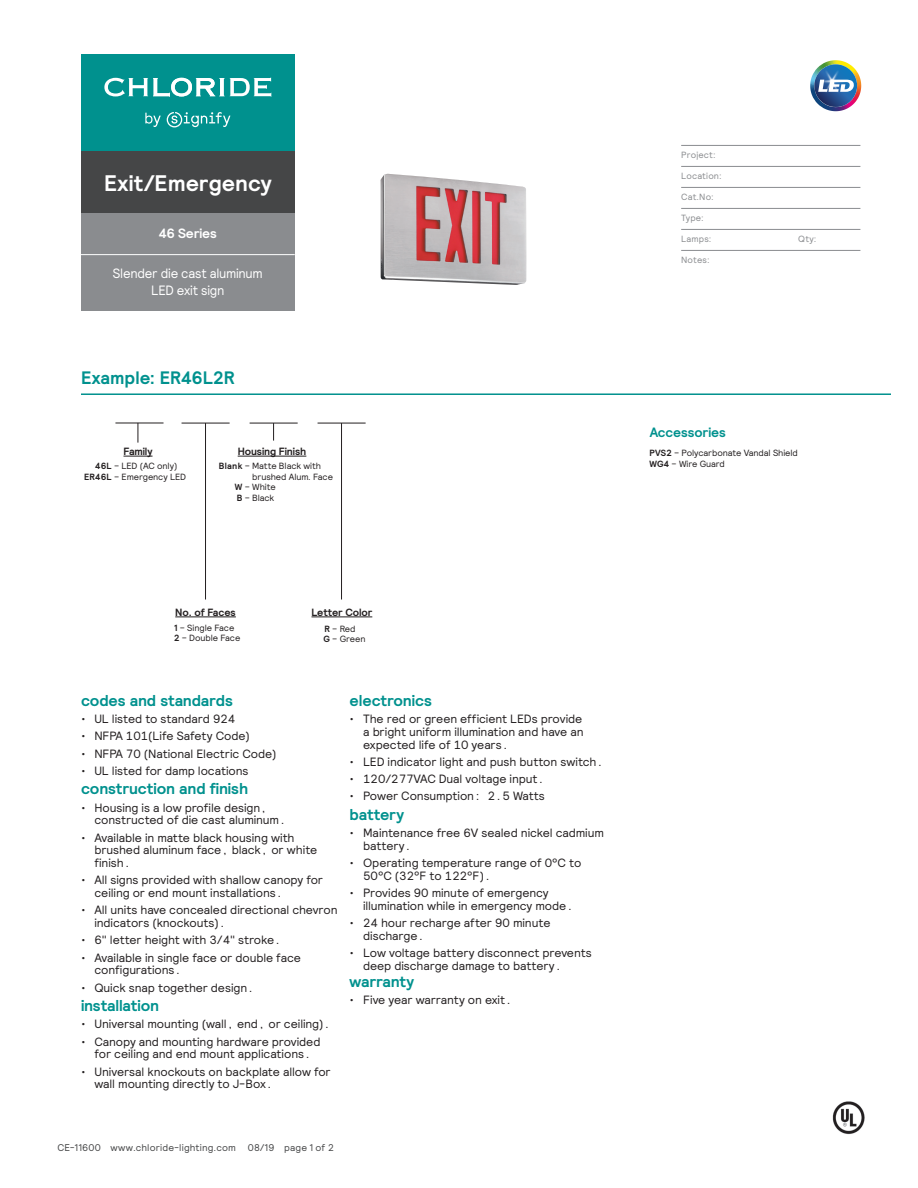
<style>
.page{position:relative;width:918px;height:1188px;background:#fff}
.page>*{position:absolute;margin:0;border:0;box-sizing:border-box;transform-origin:0 0}
.t1{font:700 22.5px "Relative";letter-spacing:.005em;color:#fff}
.t2{font:700 18px "Relative";color:#00918e}
.Specifications{font:700 15.75px "Relative";letter-spacing:-.01em;color:#00918e}
.t3{font:13.5px/16.5px "Relative";letter-spacing:-.02em;color:#fff;text-align:center;scale:.95 1}
.Headings{font:700 13.5px "Relative";letter-spacing:-.005em;color:#00918e}
.t4{font:700 13.5px "Relative";letter-spacing:-.015em;color:#fff}
.specifications{font:12px/12.8px "Relative";letter-spacing:-.01em;color:#231f20}
.matrix_header{font:700 10.5px "Relative";letter-spacing:-.01em;color:#231f20}
.t5{font:9.75px "Relative";letter-spacing:.015em;color:#454647}
.matrix_copy{font:9px/10.5px "Relative";letter-spacing:-.01em;color:#231f20}
.t6{font:9px "Relative";letter-spacing:.02em;color:#8a8c8f}
.accessories{font:9px "Relative";letter-spacing:-.01em;color:#231f20}
.s1{font-weight:700}
</style>
<div class="page">
<hr style="left:81px;top:393px;width:810px;height:2px;background:#00918e">
<img style="left:380px;top:174px;width:146px;height:111px">
<hr style="left:205px;top:423px;width:1px;height:177px;background:#231f20">
<hr style="left:341px;top:423px;width:1px;height:177px;background:#231f20">
<hr style="left:182px;top:423px;width:48px;height:1px;background:#231f20">
<hr style="left:318px;top:423px;width:48px;height:1px;background:#231f20">
<svg style="left:273px;top:424px;width:1px;height:17px"></svg>
<hr style="left:250px;top:423px;width:48px;height:1px;background:#231f20">
<svg style="left:138px;top:424px;width:1px;height:19px"></svg>
<hr style="left:115px;top:423px;width:49px;height:1px;background:#231f20">
<svg style="left:124px;top:456px;width:29px;height:1px"></svg>
<hr style="left:175px;top:617px;width:61px;height:1px;background:#231f20">
<hr style="left:311px;top:617px;width:61px;height:1px;background:#231f20">
<hr style="left:238px;top:456px;width:68px;height:1px;background:#231f20">
<img style="left:832px;top:1101px;width:33px;height:34px">
<svg style="left:808px;top:58px;width:55px;height:55px"></svg>
<svg style="left:810px;top:60px;width:50px;height:51px"></svg>
<hr style="left:681px;top:145px;width:179px;height:1px;background:#8a8c8f">
<hr style="left:681px;top:166px;width:179px;height:1px;background:#8a8c8f">
<hr style="left:681px;top:187px;width:179px;height:1px;background:#8a8c8f">
<hr style="left:681px;top:208px;width:179px;height:1px;background:#8a8c8f">
<hr style="left:681px;top:229px;width:179px;height:1px;background:#8a8c8f">
<hr style="left:681px;top:250px;width:179px;height:1px;background:#8a8c8f">
<div style="left:81px;top:151px;width:214px;height:63px;background:#454647"></div>
<div style="left:81px;top:54px;width:214px;height:97px;background:#00918e"></div>
<svg style="left:145px;top:112px;width:85px;height:15px"></svg>
<svg style="left:104px;top:77px;width:167px;height:20px"></svg>
<div style="left:81px;top:214px;width:214px;height:97px;background:#8a8c8f"></div>
<hr style="left:81px;top:254px;width:214px;height:1px;background:#fff">
<p class="t1" style="left:104px;top:169px;width:169px">Exit/Emergency</p>
<p class="t4" style="left:159px;top:224px;width:59px">46 Series</p>
<p class="t3" style="left:113px;top:265px;width:159px">Slender die cast aluminum<br>LED exit sign</p>
<p class="t2" style="left:81px;top:366px;width:155px">Example: ER46L2R</p>
<p class="matrix_header" style="left:124px;top:444px;width:31px">Family</p>
<p class="matrix_header" style="left:238px;top:445px;width:70px">Housing Finish</p>
<p class="matrix_copy" style="left:95px;top:461px;width:84px"><span class="s1">46L</span> – LED (AC only)</p>
<p class="matrix_copy" style="left:84px;top:471px;width:104px"><span class="s1">ER46L</span> – Emergency LED</p>
<p class="matrix_copy" style="left:252px;top:461px;width:82px;text-indent:-33px"><span class="s1">Blank</span> – Matte Black with brushed Alum. Face</p>
<p class="matrix_copy" style="left:235px;top:482px;width:42px"><span class="s1">W</span> – White</p>
<p class="matrix_copy" style="left:237px;top:492px;width:39px"><span class="s1">B</span> – Black</p>
<p class="matrix_header" style="left:175px;top:605px;width:62px">No. of Faces</p>
<p class="matrix_header" style="left:311px;top:605px;width:62px">Letter Color</p>
<p class="matrix_copy" style="left:174px;top:622px;width:62px"><span class="s1">1</span> – Single Face</p>
<p class="matrix_copy" style="left:174px;top:632px;width:68px"><span class="s1">2</span> – Double Face</p>
<p class="matrix_copy" style="left:324px;top:623px;width:33px"><span class="s1">R</span> – Red</p>
<p class="matrix_copy" style="left:324px;top:633px;width:44px"><span class="s1">G</span> – Green</p>
<p class="Specifications" style="left:81px;top:690px;width:154px">codes and standards</p>
<p class="specifications" style="left:81px;top:712px;width:156px">• UL listed to standard 924</p>
<p class="specifications" style="left:81px;top:729px;width:170px">• NFPA 101(Life Safety Code)</p>
<p class="specifications" style="left:81px;top:747px;width:197px">• NFPA 70 (National Electric Code)</p>
<p class="specifications" style="left:81px;top:764px;width:169px">• UL listed for damp locations</p>
<p class="Specifications" style="left:81px;top:778px;width:169px">construction and finish</p>
<p class="specifications" style="left:94px;top:801px;width:194px;text-indent:-14px">• Housing is a low profile design, constructed of die cast aluminum.</p>
<p class="specifications" style="left:94px;top:831px;width:224px;text-indent:-14px">• Available in matte black housing with brushed aluminum face, black, or white finish.</p>
<p class="specifications" style="left:94px;top:873px;width:230px;text-indent:-14px">• All signs provided with shallow canopy for ceiling or end mount installations.</p>
<p class="specifications" style="left:94px;top:903px;width:245px;text-indent:-14px">• All units have concealed directional chevron indicators (knockouts).</p>
<p class="specifications" style="left:81px;top:933px;width:202px">• 6" letter height with 3/4" stroke.</p>
<p class="specifications" style="left:94px;top:951px;width:208px;text-indent:-14px">• Available in single face or double face configurations.</p>
<p class="specifications" style="left:81px;top:981px;width:175px">• Quick snap together design.</p>
<p class="Specifications" style="left:81px;top:995px;width:80px">installation</p>
<p class="specifications" style="left:81px;top:1017px;width:252px">• Universal mounting (wall, end, or ceiling).</p>
<p class="specifications" style="left:81px;top:1035px;width:241px;text-align:center">• Canopy and mounting hardware provided for ceiling and end mount applications.</p>
<p class="specifications" style="left:94px;top:1065px;width:238px;text-indent:-14px">• Universal knockouts on backplate allow for wall mounting directly to J-Box.</p>
<p class="Specifications" style="left:350px;top:690px;width:84px">electronics</p>
<p class="specifications" style="left:363px;top:712px;width:222px;text-align:justify;text-indent:-14px">• The red or green efficient LEDs provide a bright uniform illumination and have an expected life of 10 years.</p>
<p class="specifications" style="left:350px;top:755px;width:256px">• LED indicator light and push button switch.</p>
<p class="specifications" style="left:350px;top:772px;width:197px">• 120/277VAC Dual voltage input.</p>
<p class="specifications" style="left:350px;top:789px;width:197px">• Power Consumption: 2.5 Watts</p>
<p class="Specifications" style="left:350px;top:804px;width:56px">battery</p>
<p class="specifications" style="left:363px;top:826px;width:242px;text-indent:-14px">• Maintenance free 6V sealed nickel cadmium battery.</p>
<p class="specifications" style="left:363px;top:856px;width:220px;text-indent:-14px">• Operating temperature range of 0°C to<br>50°C (32°F to 122°F).</p>
<p class="specifications" style="left:363px;top:886px;width:212px;text-indent:-14px">• Provides 90 minute of emergency illumination while in emergency mode.</p>
<p class="specifications" style="left:363px;top:916px;width:189px;text-indent:-14px">• 24 hour recharge after 90 minute discharge.</p>
<p class="specifications" style="left:363px;top:946px;width:230px;text-indent:-14px">• Low voltage battery disconnect prevents deep discharge damage to battery.</p>
<p class="Specifications" style="left:350px;top:971px;width:66px">warranty</p>
<p class="specifications" style="left:350px;top:993px;width:165px">• Five year warranty on exit.</p>
<p class="t5" style="left:57px;top:1141px;width:278px">CE-11600 www.chloride-lighting.com 08/19 page 1 of 2</p>
<p class="t6" style="left:681px;top:149px;width:36px">Project:</p>
<p class="t6" style="left:681px;top:170px;width:42px">Location:</p>
<p class="t6" style="left:681px;top:191px;width:34px">Cat.No:</p>
<p class="t6" style="left:681px;top:212px;width:24px">Type:</p>
<p class="t6" style="left:681px;top:233px;width:32px">Lamps:</p>
<p class="t6" style="left:798px;top:233px;width:20px">Qty:</p>
<p class="t6" style="left:681px;top:254px;width:30px">Notes:</p>
<p class="Headings" style="left:650px;top:423px;width:78px">Accessories</p>
<p class="accessories" style="left:650px;top:447px;width:150px"><span class="s1">PVS2</span> – Polycarbonate Vandal Shield</p>
<p class="accessories" style="left:650px;top:458px;width:77px"><span class="s1">WG4</span> – Wire Guard</p>
</div>
